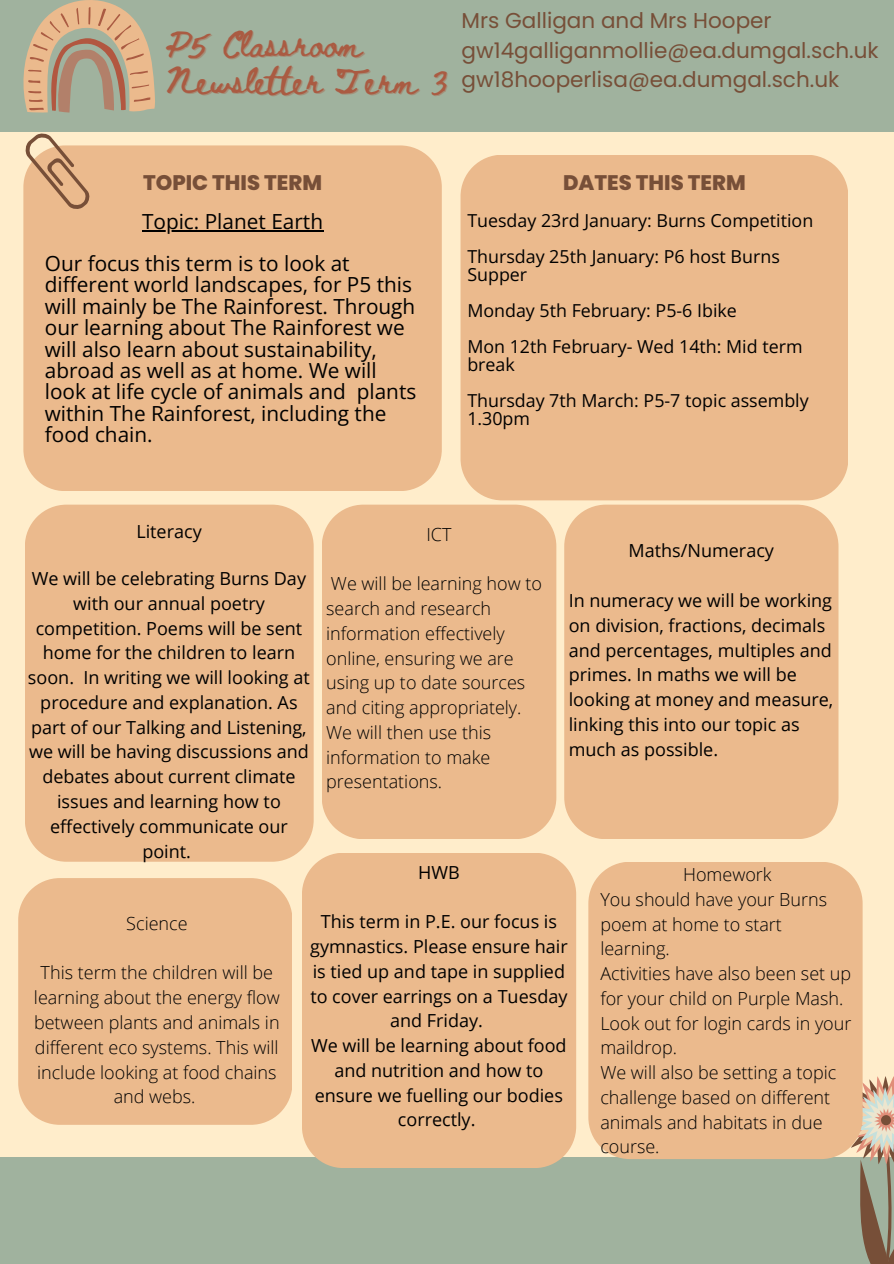
<style>
.page{position:relative;width:894px;height:1264px;background:#fff}
.page>*{position:absolute;margin:0;border:0;box-sizing:border-box;transform-origin:0 0}
.t1{font:26.55px/37.2px "Beth Ellen";color:#aa5b42}
.t2{font:21.45px "Poppins";color:#774f38}
.t3{font:800 21px "Poppins";color:#774f38}
.t4{font:20.85px/21.3px "Open Sans";color:#000}
.t5{font:18px/24.8px "Open Sans";color:#000;text-align:center}
.t6{font:300 18px/24.8px "Open Sans";color:#000}
.t7{font:17.85px/18px "Open Sans";color:#000}
</style>
<div class="page">
<div style="left:0;top:0;width:893px;height:1263px;background:#ffedcb"></div>
<div style="left:0;top:0;width:893px;height:132px;background:#a0b29e"></div>
<svg style="left:23px;top:0;width:132px;height:112px"></svg>
<div style="left:0;top:1156px;width:893px;height:107px;background:#a0b29e"></div>
<div style="left:322px;top:504px;width:234px;height:335px;background:#ebba8d"></div>
<svg style="left:860px;top:1063px;width:33px;height:200px"></svg>
<div style="left:23px;top:145px;width:418px;height:346px;background:#ebba8d"></div>
<div style="left:460px;top:155px;width:387px;height:345px;background:#ebba8d"></div>
<div style="left:25px;top:504px;width:288px;height:357px;background:#ebba8d"></div>
<svg style="left:24px;top:133px;width:67px;height:77px"></svg>
<div style="left:564px;top:504px;width:274px;height:334px;background:#ebba8d"></div>
<div style="left:18px;top:878px;width:274px;height:246px;background:#ebba8d"></div>
<div style="left:302px;top:852px;width:274px;height:315px;background:#ebba8d"></div>
<div style="left:588px;top:862px;width:274px;height:297px;background:#ebba8d"></div>
<hr style="left:142px;top:230px;width:181px;height:2px;background:#000">
<p class="t1" style="left:166px;top:28px;width:283px">P5 Classroom<br>Newsletter Term 3</p>
<p class="t2" style="left:461px;top:6px;width:311px">Mrs Galligan and Mrs Hooper</p>
<p class="t2" style="left:461px;top:35px;width:418px">gw14galliganmollie@ea.dumgal.sch.uk</p>
<p class="t2" style="left:461px;top:64px;width:379px">gw18hooperlisa@ea.dumgal.sch.uk</p>
<p class="t3" style="left:143px;top:168px;width:180px">TOPIC THIS TERM</p>
<p class="t4" style="left:142px;top:211px;width:182px">Topic: Planet Earth</p>
<p class="t4" style="left:45px;top:252px;width:373px">Our focus this term is to look at different world landscapes, for P5 this will mainly be The Rainforest. Through our learning about The Rainforest we will also learn about sustainability, abroad as well as at home. We will look at life cycle of animals and plants within The Rainforest, including the food chain.</p>
<p class="t3" style="left:563px;top:168px;width:184px">DATES THIS TERM</p>
<p class="t7" style="left:467px;top:211px;width:347px">Tuesday 23rd January: Burns Competition</p>
<p class="t7" style="left:467px;top:247px;width:314px">Thursday 25th January: P6 host Burns<br>Supper</p>
<p class="t7" style="left:467px;top:301px;width:271px">Monday 5th February: P5-6 Ibike</p>
<p class="t7" style="left:467px;top:337px;width:336px">Mon 12th February- Wed 14th: Mid term break</p>
<p class="t7" style="left:467px;top:391px;width:343px">Thursday 7th March: P5-7 topic assembly<br>1.30pm</p>
<p class="t5" style="left:136px;top:518px;width:67px">Literacy</p>
<p class="t5" style="left:28px;top:566px;width:283px">We will be celebrating Burns Day with our annual poetry competition. Poems will be sent home for the children to learn soon. In writing we will looking at procedure and explanation. As part of our Talking and Listening, we will be having discussions and debates about current climate issues and learning how to effectively communicate our point.</p>
<p class="t6" style="left:426px;top:521px;width:27px">ICT</p>
<p class="t6" style="left:326px;top:571px;width:217px">We will be learning how to search and research information effectively online, ensuring we are using up to date sources and citing appropriately.<br>We will then use this information to make presentations.</p>
<p class="t5" style="left:628px;top:538px;width:147px">Maths/Numeracy</p>
<p class="t5" style="left:568px;top:587px;width:266px;text-align:left">In numeracy we will be working on division, fractions, decimals and percentages, multiples and primes. In maths we will be looking at money and measure, linking this into our topic as much as possible.</p>
<p class="t6" style="left:126px;top:910px;width:63px">Science</p>
<p class="t6" style="left:34px;top:960px;width:247px;text-align:center">This term the children will be learning about the energy flow between plants and animals in different eco systems. This will include looking at food chains and webs.</p>
<p class="t5" style="left:418px;top:859px;width:43px">HWB</p>
<p class="t5" style="left:310px;top:908px;width:259px">This term in P.E. our focus is gymnastics. Please ensure hair is tied up and tape in supplied to cover earrings on a Tuesday and Friday.</p>
<p class="t5" style="left:311px;top:1032px;width:257px">We will be learning about food and nutrition and how to ensure we fuelling our bodies correctly.</p>
<p class="t6" style="left:683px;top:861px;width:90px">Homework</p>
<p class="t6" style="left:600px;top:886px;width:228px">You should have your Burns poem at home to start learning.</p>
<p class="t6" style="left:600px;top:960px;width:252px">Activities have also been set up for your child on Purple Mash.<br>Look out for login cards in your maildrop.</p>
<p class="t6" style="left:600px;top:1059px;width:237px">We will also be setting a topic challenge based on different animals and habitats in due course.</p>
</div>
